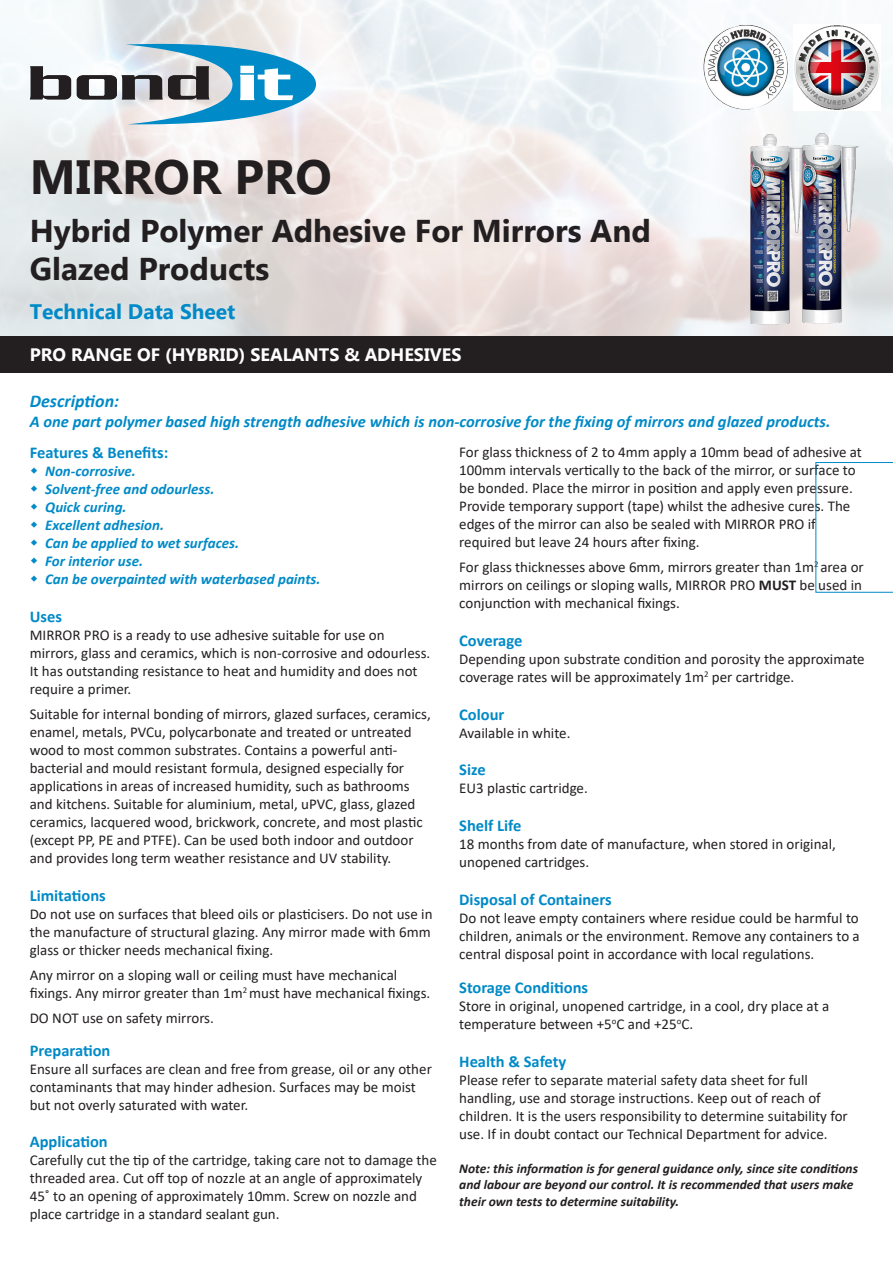
<style>
.page{position:relative;width:893px;height:1263px;background:#fff}
.page>*{position:absolute;margin:0;border:0;box-sizing:border-box;transform-origin:0 0}
.t1{font:700 48px "Myanmar Text";color:#231f20}
.t2{font:700 31.5px "Myanmar Text";color:#231f20}
.t3{font:700 21px "Myanmar Text";color:#008ac7}
.t4{font:700 18px "Myanmar Text";color:#fff}
.t5{font:italic 700 18px "Calibri";color:#008ac7}
.t6{font:700 16.5px "Calibri";color:#008ac7}
.t7{font:italic 700 16.5px "Calibri";color:#008ac7}
.t8{font:15px/18px "Calibri";color:#231f20}
.t9{font:italic 700 15px "Calibri";color:#008ac7}
.t10{font:italic 700 13.5px "Calibri";color:#231f20}
.s1{font-weight:700}
</style>
<div class="page">
<div style="left:0;top:336px;width:893px;height:37px;background:#231f20"></div>
<svg style="left:30px;top:66px;width:41px;height:34px"></svg>
<svg style="left:77px;top:40px;width:241px;height:86px"></svg>
<img style="left:794px;top:25px;width:86px;height:85px">
<img style="left:702px;top:25px;width:86px;height:84px">
<svg style="left:816px;top:462px;width:77px;height:130px"></svg>
<img style="left:715px;top:113px;width:178px;height:212px">
<p class="t1" style="left:30px;top:149px;width:304px">MIRROR PRO</p>
<p class="t2" style="left:30px;top:212px;width:623px">Hybrid Polymer Adhesive For Mirrors And</p>
<p class="t2" style="left:30px;top:250px;width:241px">Glazed Products</p>
<p class="t3" style="left:30px;top:300px;width:207px">Technical Data Sheet</p>
<p class="t4" style="left:30px;top:345px;width:433px">PRO RANGE OF (HYBRID) SEALANTS &amp; ADHESIVES</p>
<p class="t5" style="left:30px;top:388px;width:91px">Description:</p>
<p class="t7" style="left:30px;top:409px;width:802px">A one part polymer based high strength adhesive which is non‐corrosive for the fixing of mirrors and glazed products.</p>
<p class="t6" style="left:30px;top:441px;width:140px">Features &amp; Benefits:</p>
<p class="t9" style="left:45px;top:460px;width:92px">Non‐corrosive.</p>
<p class="t9" style="left:45px;top:478px;width:171px">Solvent‐free and odourless.</p>
<p class="t9" style="left:45px;top:496px;width:83px">Quick curing.</p>
<p class="t9" style="left:45px;top:514px;width:120px">Excellent adhesion.</p>
<p class="t9" style="left:45px;top:532px;width:195px">Can be applied to wet surfaces.</p>
<p class="t9" style="left:45px;top:550px;width:99px">For interior use.</p>
<p class="t9" style="left:45px;top:568px;width:277px">Can be overpainted with waterbased paints.</p>
<p class="t6" style="left:30px;top:604px;width:34px">Uses</p>
<p class="t8" style="left:30px;top:625px;width:356px">MIRROR PRO is a ready to use adhesive suitable for use on</p>
<p class="t8" style="left:30px;top:643px;width:402px">mirrors, glass and ceramics, which is non-corrosive and odourless.</p>
<p class="t8" style="left:30px;top:661px;width:389px">It has outstanding resistance to heat and humidity and does not</p>
<p class="t8" style="left:30px;top:679px;width:103px">require a primer.</p>
<p class="t8" style="left:30px;top:704px;width:403px">Suitable for internal bonding of mirrors, glazed surfaces, ceramics,</p>
<p class="t8" style="left:30px;top:722px;width:383px">enamel, metals, PVCu, polycarbonate and treated or untreated</p>
<p class="t8" style="left:30px;top:740px;width:369px">wood to most common substrates. Contains a powerful anti-</p>
<p class="t8" style="left:30px;top:758px;width:394px">bacterial and mould resistant formula, designed especially for applications in areas of increased humidity, such as bathrooms and kitchens. Suitable for aluminium, metal, uPVC, glass, glazed ceramics, lacquered wood, brickwork, concrete, and most plastic (except PP, PE and PTFE). Can be used both indoor and outdoor and provides long term weather resistance and UV stability.</p>
<p class="t6" style="left:30px;top:883px;width:78px">Limitations</p>
<p class="t8" style="left:30px;top:904px;width:404px">Do not use on surfaces that bleed oils or plasticisers. Do not use in</p>
<p class="t8" style="left:30px;top:922px;width:402px">the manufacture of structural glazing. Any mirror made with 6mm</p>
<p class="t8" style="left:30px;top:940px;width:245px">glass or thicker needs mechanical fixing.</p>
<p class="t8" style="left:30px;top:965px;width:369px">Any mirror on a sloping wall or ceiling must have mechanical</p>
<p class="t8" style="left:30px;top:983px;width:402px">fixings. Any mirror greater than 1m<sup>2</sup> must have mechanical fixings.</p>
<p class="t8" style="left:30px;top:1009px;width:186px">DO NOT use on safety mirrors.</p>
<p class="t6" style="left:30px;top:1038px;width:82px">Preparation</p>
<p class="t8" style="left:30px;top:1059px;width:404px">Ensure all surfaces are clean and free from grease, oil or any other</p>
<p class="t8" style="left:30px;top:1077px;width:388px">contaminants that may hinder adhesion. Surfaces may be moist</p>
<p class="t8" style="left:30px;top:1095px;width:220px">but not overly saturated with water.</p>
<p class="t6" style="left:30px;top:1130px;width:80px">Application</p>
<p class="t8" style="left:30px;top:1151px;width:409px">Carefully cut the tip of the cartridge, taking care not to damage the threaded area. Cut off top of nozzle at an angle of approximately 45˚ to an opening of approximately 10mm. Screw on nozzle and place cartridge in a standard sealant gun.</p>
<p class="t8" style="left:459px;top:442px;width:404px">For glass thickness of 2 to 4mm apply a 10mm bead of adhesive at</p>
<p class="t8" style="left:459px;top:460px;width:398px">100mm intervals vertically to the back of the mirror, or surface to</p>
<p class="t8" style="left:459px;top:478px;width:395px">be bonded. Place the mirror in position and apply even pressure.</p>
<p class="t8" style="left:459px;top:496px;width:393px">Provide temporary support (tape) whilst the adhesive cures. The</p>
<p class="t8" style="left:459px;top:514px;width:358px">edges of the mirror can also be sealed with MIRROR PRO if</p>
<p class="t8" style="left:459px;top:532px;width:242px">required but leave 24 hours after fixing.</p>
<p class="t8" style="left:459px;top:557px;width:406px">For glass thicknesses above 6mm, mirrors greater than 1m<sup>2</sup> area or</p>
<p class="t8" style="left:459px;top:575px;width:404px">mirrors on ceilings or sloping walls, MIRROR PRO <span class="s1">MUST</span> be used in</p>
<p class="t8" style="left:459px;top:593px;width:222px">conjunction with mechanical fixings.</p>
<p class="t6" style="left:459px;top:629px;width:65px">Coverage</p>
<p class="t8" style="left:459px;top:649px;width:407px">Depending upon substrate condition and porosity the approximate</p>
<p class="t8" style="left:459px;top:667px;width:337px">coverage rates will be approximately 1m<sup>2</sup> per cartridge.</p>
<p class="t6" style="left:459px;top:702px;width:47px">Colour</p>
<p class="t8" style="left:459px;top:723px;width:113px">Available in white.</p>
<p class="t6" style="left:459px;top:758px;width:28px">Size</p>
<p class="t8" style="left:459px;top:779px;width:130px">EU3 plastic cartridge.</p>
<p class="t6" style="left:459px;top:814px;width:64px">Shelf Life</p>
<p class="t8" style="left:459px;top:835px;width:378px">18 months from date of manufacture, when stored in original,</p>
<p class="t8" style="left:459px;top:853px;width:131px">unopened cartridges.</p>
<p class="t6" style="left:459px;top:888px;width:154px">Disposal of Containers</p>
<p class="t8" style="left:459px;top:908px;width:401px">Do not leave empty containers where residue could be harmful to</p>
<p class="t8" style="left:459px;top:926px;width:402px">children, animals or the environment. Remove any containers to a</p>
<p class="t8" style="left:459px;top:944px;width:357px">central disposal point in accordance with local regulations.</p>
<p class="t6" style="left:459px;top:976px;width:130px">Storage Conditions</p>
<p class="t8" style="left:459px;top:997px;width:372px">Store in original, unopened cartridge, in a cool, dry place at a</p>
<p class="t8" style="left:459px;top:1015px;width:235px">temperature between +5<sup>o</sup>C and +25<sup>o</sup>C.</p>
<p class="t6" style="left:459px;top:1050px;width:109px">Health &amp; Safety</p>
<p class="t8" style="left:459px;top:1070px;width:350px">Please refer to separate material safety data sheet for full</p>
<p class="t8" style="left:459px;top:1088px;width:363px">handling, use and storage instructions. Keep out of reach of</p>
<p class="t8" style="left:459px;top:1106px;width:390px">children. It is the users responsibility to determine suitability for</p>
<p class="t8" style="left:459px;top:1124px;width:370px">use. If in doubt contact our Technical Department for advice.</p>
<p class="t10" style="left:459px;top:1159px;width:400px">Note: this information is for general guidance only, since site conditions</p>
<p class="t10" style="left:459px;top:1175px;width:396px">and labour are beyond our control. It is recommended that users make</p>
<p class="t10" style="left:459px;top:1191px;width:221px">their own tests to determine suitability.</p>
</div>
